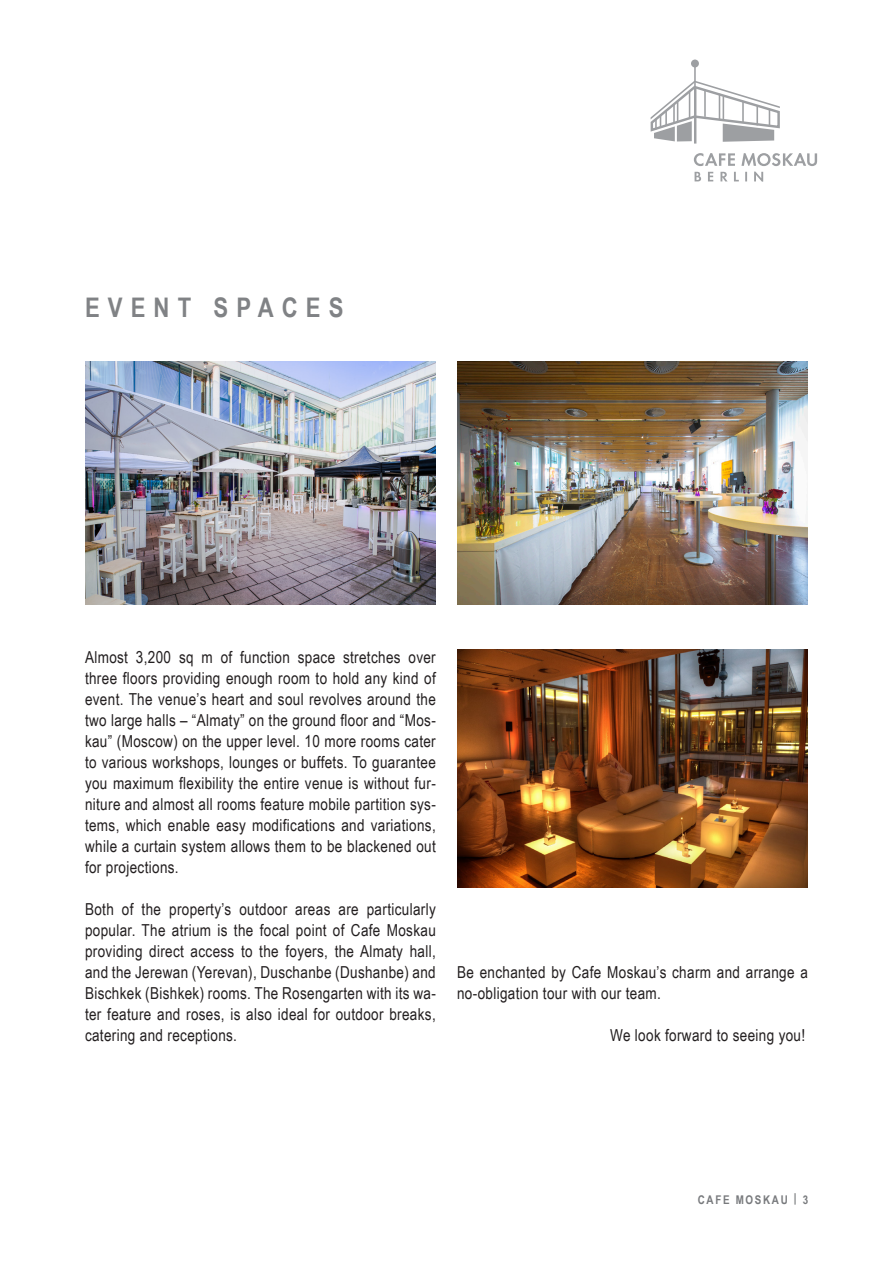
<style>
.page{position:relative;width:893px;height:1263px;background:#fff}
.page>*{position:absolute;margin:0;border:0;box-sizing:border-box;transform-origin:0 0}
.grüne_Headline{font:700 27px "Arial Narrow";letter-spacing:.3em;color:#808285}
.Fließtext{font:16.5px/21px "Arial Narrow";letter-spacing:.02em;color:#231f20;text-align:justify}
.Seitenzahl{font:700 12px "Arial Narrow";letter-spacing:.14em;color:#787a7d}
</style>
<div class="page">
<img style="left:457px;top:361px;width:351px;height:244px">
<svg style="left:694px;top:153px;width:123px;height:13px"></svg>
<svg style="left:695px;top:172px;width:68px;height:10px"></svg>
<hr style="left:694px;top:65px;width:2px;height:24px;background:#9d9fa2">
<div style="left:691px;top:60px;width:8px;height:7px;background:#9d9fa2;border-radius:50%"></div>
<hr style="left:694px;top:88px;width:2px;height:56px;background:#9d9fa2">
<svg style="left:651px;top:81px;width:129px;height:61px"></svg>
<img style="left:85px;top:361px;width:351px;height:244px">
<img style="left:457px;top:649px;width:351px;height:238px">
<p class="grüne_Headline" style="left:85px;top:287px;width:260px">EVENT SPACES</p>
<p class="Fließtext" style="left:85px;top:646px;width:352px">Almost 3,200 sq m of function space stretches over three floors providing enough room to hold any kind of event. The venue’s heart and soul revolves around the two large halls – “Almaty” on the ground floor and “Mos&shy;kau” (Moscow) on the upper level. 10 more rooms cater to various workshops, lounges or buffets. To guarantee you maximum flexibility the entire venue is without fur&shy;niture and almost all rooms feature mobile partition sys&shy;tems, which enable easy modifications and variations, while a curtain system allows them to be blackened out for projections.</p>
<p class="Fließtext" style="left:85px;top:898px;width:352px">Both of the property’s outdoor areas are particularly popular. The atrium is the focal point of Cafe Moskau providing direct access to the foyers, the Almaty hall, and the Jerewan (Yerevan), Duschanbe (Dushanbe) and Bischkek (Bishkek) rooms. The Rosengarten with its wa&shy;ter feature and roses, is also ideal for outdoor breaks, catering and receptions.</p>
<p class="Fließtext" style="left:457px;top:961px;width:352px">Be enchanted by Cafe Moskau’s charm and arrange a no-obligation tour with our team.</p>
<p class="Fließtext" style="left:610px;top:1024px;width:197px">We look forward to seeing you!</p>
<p class="Seitenzahl" style="left:698px;top:1190px;width:112px">CAFE MOSKAU | 3</p>
</div>
